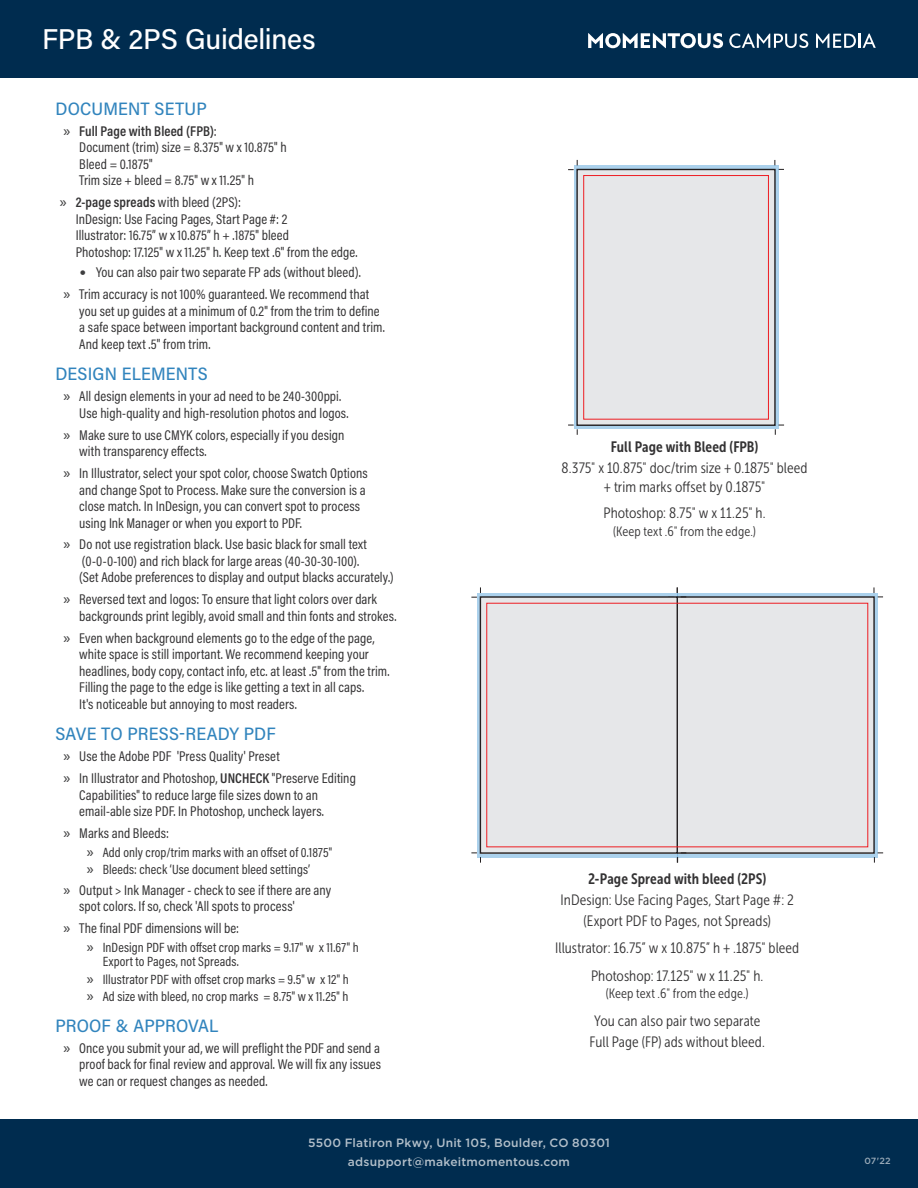
<style>
.page{position:relative;width:918px;height:1188px;background:#fff}
.page>*{position:absolute;margin:0;border:0;box-sizing:border-box;transform-origin:0 0}
.t1{font:500 28.5px "Acumin Pro";letter-spacing:-.01em;color:#fff}
.t2{font:500 18px "Acumin Pro Semi Cond";letter-spacing:.01em;color:#3184bd}
.t3{font:15px/21px "Museo Sans Cond 300";letter-spacing:.005em;color:#333233;text-align:center}
.t4{font:15px "Museo Sans Cond 700";letter-spacing:.005em;color:#333233}
.t5{font:14.25px/16.5px "Acumin Pro Cond";letter-spacing:.005em;color:#333233}
.t6{font:13.5px/14.7px "Acumin Pro Cond";letter-spacing:.01em;color:#333233}
.t7{font:13.5px "Museo Sans Cond 300";letter-spacing:.01em;color:#333233}
.t8{font:500 12px/18.3px "Gotham";letter-spacing:.02em;color:#fff;text-align:center}
.t9{font:500 9px "Gotham";color:#fff}
.s1{font-family:"Acumin Pro Semi Cond";font-weight:500;font-size:15px;color:#3e3e3f}
.s2{font-weight:600}
.s3{font-family:"Museo Sans 500";font-size:15px;color:#3e3e3f}
</style>
<div class="page">
<div style="left:0;top:0;width:918px;height:78px;background:#002c4f"></div>
<div style="left:0;top:1120px;width:918px;height:68px;background:#002c4f"></div>
<svg style="left:729px;top:33px;width:79px;height:15px"></svg>
<svg style="left:816px;top:34px;width:60px;height:14px"></svg>
<svg style="left:588px;top:33px;width:135px;height:15px"></svg>
<svg style="left:874px;top:587px;width:9px;height:11px"></svg>
<div style="left:677px;top:593px;width:201px;height:264px;background:#abd1ec"></div>
<div style="left:677px;top:597px;width:197px;height:256px;background:#e6e7e9"></div>
<div style="left:677px;top:596px;width:198px;height:258px;border:1px solid #231f20"></div>
<svg style="left:874px;top:853px;width:9px;height:10px"></svg>
<svg style="left:676px;top:587px;width:10px;height:11px"></svg>
<svg style="left:477px;top:593px;width:200px;height:264px;background:#a5c9e3"></svg>
<div style="left:480px;top:597px;width:197px;height:256px;background:#e6e7e9"></div>
<div style="left:480px;top:596px;width:198px;height:258px;border:1px solid #231f20"></div>
<svg style="left:471px;top:587px;width:10px;height:11px"></svg>
<svg style="left:471px;top:853px;width:10px;height:10px"></svg>
<svg style="left:668px;top:853px;width:18px;height:10px"></svg>
<svg style="left:775px;top:160px;width:9px;height:10px"></svg>
<div style="left:574px;top:165px;width:204px;height:264px;background:linear-gradient(to right,#abd1ec,#abd1ec)"></div>
<div style="left:577px;top:169px;width:198px;height:256px;background:#e6e7e9"></div>
<div style="left:576px;top:169px;width:200px;height:257px;border:1px solid #231f20"></div>
<svg style="left:568px;top:160px;width:10px;height:10px"></svg>
<svg style="left:568px;top:425px;width:10px;height:10px"></svg>
<svg style="left:775px;top:425px;width:9px;height:10px"></svg>
<div style="left:583px;top:175px;width:186px;height:245px;border:1px solid #ee1d23"></div>
<div style="left:486px;top:603px;width:382px;height:244px;border:1px solid #ee1d23"></div>
<p class="t1" style="left:42px;top:19px;width:275px">FPB &amp; 2PS Guidelines</p>
<h3 class="t2" style="left:56px;top:96px;width:153px">DOCUMENT SETUP</h3>
<p class="t5" style="left:79px;top:122px;width:209px;text-indent:-16px"><span class="s1">»</span> <span class="s2">Full Page with Bleed (FPB)</span>:<br>Document (trim) size = 8.375" w x 10.875" h<br>Bleed = 0.1875"<br>Trim size + bleed = 8.75" w x 11.25" h</p>
<p class="t5" style="left:76px;top:194px;width:283px;text-indent:-16px"><span class="s1">»</span> <span class="s2">2-page spreads</span> with bleed (2PS):<br>InDesign: Use Facing Pages, Start Page #: 2<br>Illustrator: 16.75” w x 10.875” h + .1875" bleed<br>Photoshop: 17.125" w x 11.25" h. Keep text .6" from the edge.</p>
<p class="t5" style="left:80px;top:264px;width:283px"><span class="s3">•</span> You can also pair two separate FP ads (without bleed).</p>
<p class="t5" style="left:79px;top:286px;width:307px;text-indent:-16px"><span class="s1">»</span> Trim accuracy is not 100% guaranteed. We recommend that you set up guides at a minimum of 0.2" from the trim to define a safe space between important background content and trim.<br>And keep text .5" from trim.</p>
<h3 class="t2" style="left:56px;top:362px;width:154px">DESIGN ELEMENTS</h3>
<p class="t5" style="left:79px;top:388px;width:271px;text-indent:-16px"><span class="s1">»</span> All design elements in your ad need to be 240-300ppi.<br>Use high-quality and high-resolution photos and logos.</p>
<p class="t5" style="left:79px;top:426px;width:267px;text-indent:-16px"><span class="s1">»</span> Make sure to use CMYK colors, especially if you design with transparency effects.</p>
<p class="t5" style="left:79px;top:465px;width:290px;text-indent:-16px"><span class="s1">»</span> In Illustrator, select your spot color, choose Swatch Options and change Spot to Process. Make sure the conversion is a close match. In InDesign, you can convert spot to process using Ink Manager or when you export to PDF.</p>
<p class="t5" style="left:79px;top:536px;width:316px;text-indent:-16px"><span class="s1">»</span> Do not use registration black. Use basic black for small text (0-0-0-100) and rich black for large areas (40-30-30-100).<br>(Set Adobe preferences to display and output blacks accurately.)</p>
<p class="t5" style="left:79px;top:591px;width:319px;text-indent:-16px"><span class="s1">»</span> Reversed text and logos: To ensure that light colors over dark backgrounds print legibly, avoid small and thin fonts and strokes.</p>
<p class="t5" style="left:79px;top:629px;width:312px;text-indent:-16px"><span class="s1">»</span> Even when background elements go to the edge of the page, white space is still important. We recommend keeping your headlines, body copy, contact info, etc. at least .5" from the trim.<br>Filling the page to the edge is like getting a text in all caps.<br>It's noticeable but annoying to most readers.</p>
<h3 class="t2" style="left:56px;top:722px;width:222px">SAVE TO PRESS-READY PDF</h3>
<p class="t5" style="left:63px;top:748px;width:218px"><span class="s1">»</span> Use the Adobe PDF 'Press Quality' Preset</p>
<p class="t5" style="left:79px;top:770px;width:278px;text-indent:-16px"><span class="s1">»</span> In Illustrator and Photoshop, <span class="s2">UNCHECK</span> "Preserve Editing<br>Capabilities" to reduce large file sizes down to an email-able size PDF. In Photoshop, uncheck layers.</p>
<p class="t5" style="left:63px;top:825px;width:107px"><span class="s1">»</span> Marks and Bleeds:</p>
<p class="t6" style="left:87px;top:844px;width:247px"><span class="s1">»</span> Add only crop/trim marks with an offset of 0.1875"</p>
<p class="t6" style="left:87px;top:862px;width:225px"><span class="s1">»</span> Bleeds: check ‘Use document bleed settings’</p>
<p class="t5" style="left:79px;top:881px;width:253px;text-indent:-16px"><span class="s1">»</span> Output &gt; Ink Manager - check to see if there are any spot colors. If so, check 'All spots to process'</p>
<p class="t5" style="left:63px;top:920px;width:178px"><span class="s1">»</span> The final PDF dimensions will be:</p>
<p class="t6" style="left:103px;top:939px;width:257px;text-indent:-16px"><span class="s1">»</span> InDesign PDF with offset crop marks = 9.17" w x 11.67" h<br>Export to Pages, not Spreads.</p>
<p class="t6" style="left:87px;top:971px;width:264px"><span class="s1">»</span> Illustrator PDF with offset crop marks = 9.5" w x 12" h</p>
<p class="t6" style="left:87px;top:989px;width:263px"><span class="s1">»</span> Ad size with bleed, no crop marks = 8.75" w x 11.25" h</p>
<h3 class="t2" style="left:56px;top:1013px;width:164px">PROOF &amp; APPROVAL</h3>
<p class="t5" style="left:79px;top:1039px;width:303px;text-align:justify;text-indent:-16px"><span class="s1">»</span> Once you submit your ad, we will preflight the PDF and send a proof back for final review and approval. We will fix any issues we can or request changes as needed.</p>
<p class="t4" style="left:611px;top:438px;width:149px">Full Page with Bleed (FPB)</p>
<p class="t3" style="left:562px;top:457px;width:247px">8.375" x 10.875" doc/trim size + 0.1875" bleed</p>
<p class="t3" style="left:604px;top:477px;width:163px">+ trim marks offset by 0.1875"</p>
<p class="t3" style="left:604px;top:503px;width:164px">Photoshop: 8.75" w x 11.25" h.</p>
<p class="t7" style="left:613px;top:525px;width:144px">(Keep text .6" from the edge.)</p>
<p class="t4" style="left:588px;top:870px;width:180px">2-Page Spread with bleed (2PS)</p>
<p class="t3" style="left:561px;top:889px;width:235px">InDesign: Use Facing Pages, Start Page #: 2</p>
<p class="t3" style="left:583px;top:910px;width:189px">(Export PDF to Pages, not Spreads)</p>
<p class="t3" style="left:555px;top:938px;width:246px">Illustrator: 16.75” w x 10.875” h + .1875" bleed</p>
<p class="t3" style="left:591px;top:966px;width:174px">Photoshop: 17.125" w x 11.25" h.</p>
<p class="t7" style="left:606px;top:987px;width:144px">(Keep text .6" from the edge.)</p>
<p class="t3" style="left:590px;top:1011px;width:177px">You can also pair two separate<br>Full Page (FP) ads without bleed.</p>
<p class="t8" style="left:308px;top:1134px;width:303px">5500 Flatiron Pkwy, Unit 105, Boulder, CO 80301 adsupport@makeitmomentous.com</p>
<p class="t9" style="left:864px;top:1155px;width:28px">07'22</p>
</div>
